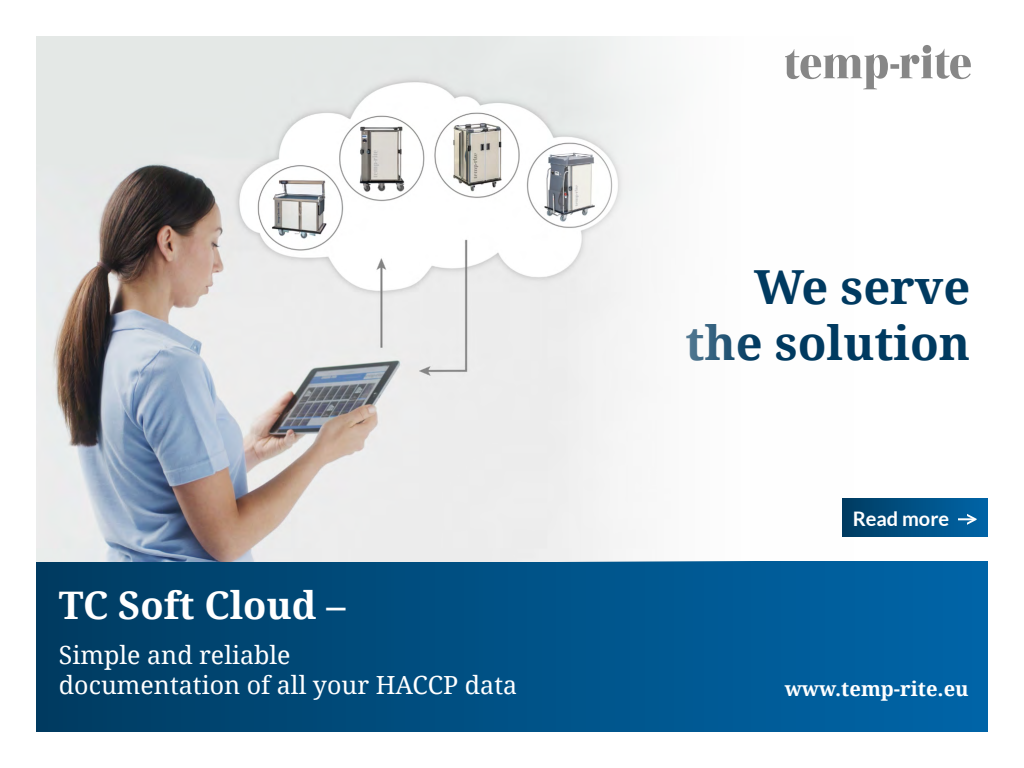
<style>
.page{position:relative;width:1024px;height:768px;background:#fff}
.page>*{position:absolute;margin:0;border:0;box-sizing:border-box;transform-origin:0 0}
.Name_Produkt{font:700 47px/56.4px "Droid Serif";color:#003a60;text-align:right}
.Neu_Zwischenüberschrift{font:700 38px "Droid Serif";color:#fff}
.Neu_Zwischenüberschrift-2{font:25px/30px "Droid Serif";color:#fff}
.Name_Produkt-2{font:700 20.2px "Droid Serif";color:#fff}
.Neu_Lato_Zwischenüberschrift{font:700 20px "Lato";color:#fff}
</style>
<div class="page">
<div style="left:923px;top:45px;width:8px;height:8px;background:#878787;border-radius:50%"></div>
<div style="left:890px;top:64px;width:9px;height:5px;background:#878787"></div>
<svg style="left:900px;top:49px;width:71px;height:30px"></svg>
<svg style="left:854px;top:54px;width:34px;height:35px"></svg>
<div style="left:36px;top:561px;width:952px;height:171px;background:linear-gradient(to right,#003c62,#0066a9)"></div>
<div style="left:842px;top:499px;width:146px;height:38px;background:linear-gradient(to right,#003d62,#0064a7)"></div>
<svg style="left:958px;top:514px;width:19px;height:11px"></svg>
<img style="left:36px;top:36px;width:818px;height:525px">
<p class="Neu_Zwischenüberschrift" style="left:59px;top:584px;width:288px">TC Soft Cloud –</p>
<p class="Neu_Zwischenüberschrift-2" style="left:59px;top:641px;width:460px">Simple and reliable<br>documentation of all your HACCP data</p>
<p class="Name_Produkt" style="left:685px;top:259px;width:286px">We serve the solution</p>
<p class="Neu_Lato_Zwischenüberschrift" style="left:853px;top:507px;width:98px">Read more</p>
<p class="Name_Produkt-2" style="left:785px;top:677px;width:186px">www.temp-rite.eu</p>
</div>
